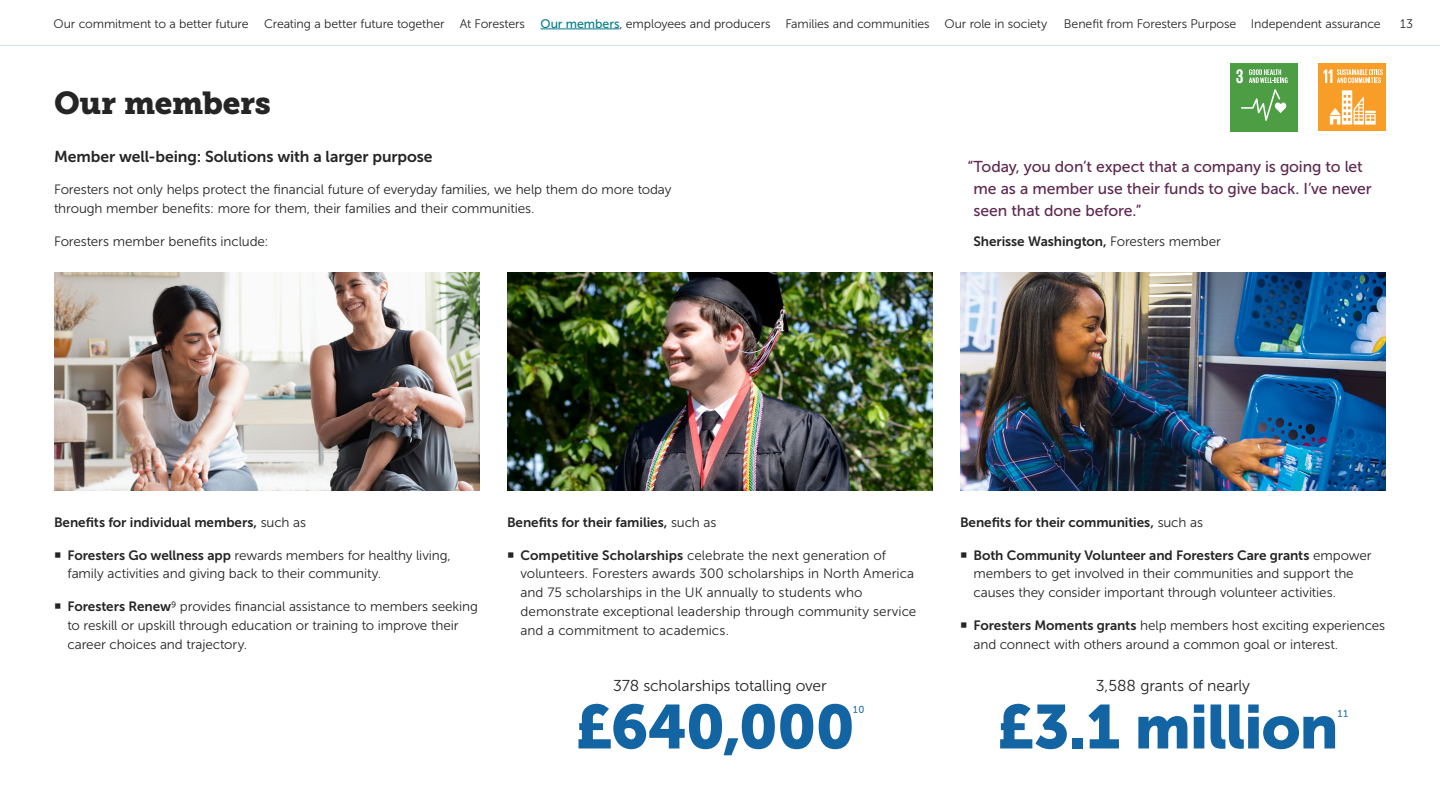
<style>
.page{position:relative;width:1440px;height:810px;background:#fff}
.page>*{position:absolute;margin:0;border:0;box-sizing:border-box;transform-origin:0 0}
.t1{font:61.5px "Museo Sans 900";letter-spacing:-.02em;color:#1264a3}
.t2{font:31.5px "Museo Slab 900";letter-spacing:-.01em;color:#252525}
.t3{font:15.75px/22px "Museo Sans 500";letter-spacing:-.005em;color:#5e2750}
.t4{font:15.75px "Museo Sans 300";letter-spacing:-.01em;color:#252525}
.t5{font:15.75px "Museo Sans 700";letter-spacing:-.005em;color:#252525}
.t6{font:15.75px "Museo Sans 300";color:#1264a3}
.t7{font:13.5px/18.9px "Museo Sans 300";letter-spacing:-.005em;color:#252525}
.t8{font:13.5px "Museo Sans 700";letter-spacing:-.005em;color:#252525}
.t9{font:12.38px "Museo Sans 300";letter-spacing:-.01em;color:#252525}
.s1{font-family:"Museo Sans 500";color:#007c89}
.s2{font-family:"Museo Sans 300"}
.s3{font-family:"Museo Sans 700"}
</style>
<div class="page">
<hr style="left:540px;top:29px;width:79px;height:1px;background:#007c89">
<img style="left:507px;top:273px;width:426px;height:217px">
<img style="left:960px;top:273px;width:426px;height:217px">
<img style="left:54px;top:273px;width:426px;height:217px">
<hr style="left:0;top:45px;width:1440px;height:1px;background:#c9e7ed">
<div style="left:1230px;top:64px;width:67px;height:67px;background:#4d9d45"></div>
<svg style="left:1236px;top:69px;width:7px;height:14px"></svg>
<svg style="left:1241px;top:89px;width:45px;height:32px"></svg>
<svg style="left:1249px;top:69px;width:39px;height:14px"></svg>
<div style="left:1319px;top:64px;width:67px;height:67px;background:#f89d27"></div>
<svg style="left:1330px;top:90px;width:46px;height:35px"></svg>
<svg style="left:1323px;top:69px;width:60px;height:14px"></svg>
<p class="t9" style="left:54px;top:17px;width:995px">Our commitment to a better future Creating a better future together At Foresters <span class="s1">Our members</span>, employees and producers Families and communities Our role in society</p>
<p class="t9" style="left:1064px;top:17px;width:318px">Benefit from Foresters Purpose Independent assurance</p>
<p class="t9" style="left:1400px;top:17px;width:14px">13</p>
<h2 class="t2" style="left:54px;top:84px;width:218px">Our members</h2>
<p class="t5" style="left:54px;top:148px;width:380px">Member well-being: Solutions with a larger purpose</p>
<p class="t7" style="left:54px;top:180px;width:619px">Foresters not only helps protect the financial future of everyday families, we help them do more today through member benefits: more for them, their families and their communities.</p>
<p class="t7" style="left:54px;top:232px;width:216px">Foresters member benefits include:</p>
<p class="t3" style="left:974px;top:155px;width:400px;text-indent:-6px">“Today, you don’t expect that a company is going to let me as a member use their funds to give back. I’ve never seen that done before.”</p>
<p class="t8" style="left:974px;top:233px;width:249px">Sherisse Washington, <span class="s2">Foresters member</span></p>
<p class="t8" style="left:54px;top:515px;width:254px">Benefits for individual members, <span class="s2">such as</span></p>
<p class="t7" style="left:68px;top:546px;width:385px;text-indent:-14px">○ <span class="s3">Foresters Go wellness app</span> rewards members for healthy living, family activities and giving back to their community.</p>
<p class="t7" style="left:67px;top:597px;width:412px;text-indent:-13px">○ <span class="s3">Foresters Renew</span>9 provides financial assistance to members seeking to reskill or upskill through education or training to improve their career choices and trajectory.</p>
<p class="t8" style="left:507px;top:515px;width:211px">Benefits for their families, <span class="s2">such as</span></p>
<p class="t7" style="left:521px;top:546px;width:397px;text-indent:-14px">○ <span class="s3">Competitive Scholarships</span> celebrate the next generation of volunteers. Foresters awards 300 scholarships in North America and 75 scholarships in the UK annually to students who demonstrate exceptional leadership through community service and a commitment to academics.</p>
<p class="t4" style="left:613px;top:677px;width:215px">378 scholarships totalling over</p>
<h1 class="t1" style="left:576px;top:692px;width:281px">£640,000</h1>
<p class="t6" style="left:853px;top:703px;width:13px">10</p>
<p class="t8" style="left:960px;top:515px;width:244px">Benefits for their communities, <span class="s2">such as</span></p>
<p class="t8" style="left:960px;top:547px;width:413px">○ Both Community Volunteer and Foresters Care grants <span class="s2">empower</span></p>
<p class="t7" style="left:974px;top:564px;width:382px">members to get involved in their communities and support the causes they consider important through volunteer activities.</p>
<p class="t7" style="left:974px;top:616px;width:413px;text-indent:-14px">○ <span class="s3">Foresters Moments grants</span> help members host exciting experiences and connect with others around a common goal or interest.</p>
<p class="t4" style="left:1096px;top:677px;width:156px">3,588 grants of nearly</p>
<h1 class="t1" style="left:997px;top:692px;width:343px">£3.1 million</h1>
<p class="t6" style="left:1337px;top:707px;width:13px">11</p>
</div>
